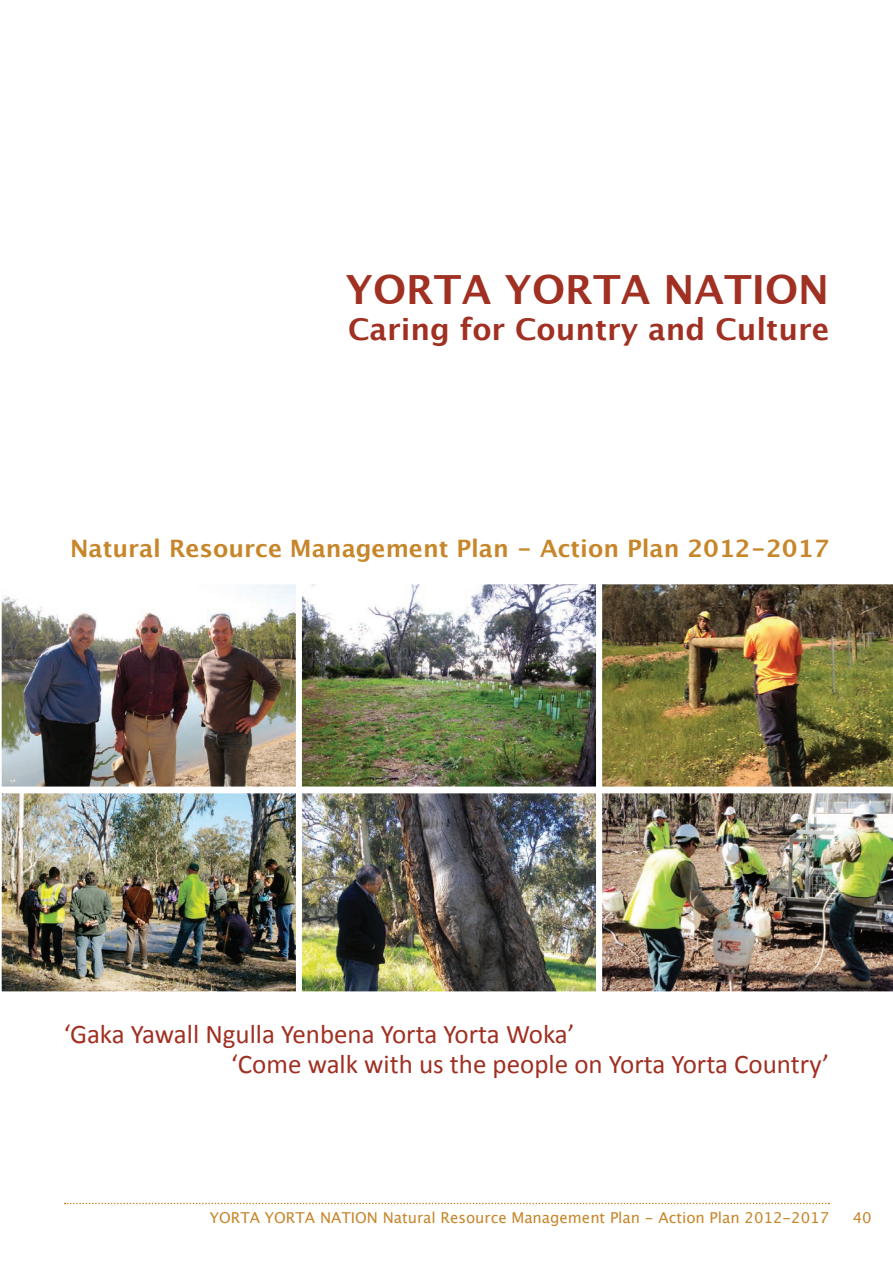
<style>
.page{position:relative;width:893px;height:1263px;background:#fff}
.page>*{position:absolute;margin:0;border:0;box-sizing:border-box;transform-origin:0 0}
.t1{font:700 40.2px "Lucida Grande";color:#a03022}
.t2{font:700 30px "Lucida Grande";color:#a03022}
.t3{font:27px/29.7px "Calibri";color:#a03022}
.t4{font:700 24px "Lucida Grande";color:#c7862a}
.t5{font:15px "Lucida Grande";color:#c7862a}
</style>
<div class="page">
<svg style="left:64px;top:1203px;width:765px;height:1px"></svg>
<img style="left:303px;top:585px;width:292px;height:405px">
<img style="left:1px;top:584px;width:295px;height:203px">
<img style="left:1px;top:793px;width:295px;height:199px">
<div style="left:296px;top:578px;width:306px;height:214px;border:6px solid #fff"></div>
<div style="left:296px;top:787px;width:306px;height:210px;border:6px solid #fff"></div>
<img style="left:596px;top:578px;width:297px;height:209px">
<img style="left:596px;top:787px;width:297px;height:210px">
<h1 class="t1" style="left:346px;top:257px;width:485px">YORTA YORTA NATION</h1>
<p class="t2" style="left:348px;top:305px;width:483px">Caring for Country and Culture</p>
<p class="t4" style="left:70px;top:529px;width:761px">Natural Resource Management Plan - Action Plan 2012-2017</p>
<p class="t3" style="left:231px;top:1018px;width:599px;text-indent:-167px">‘Gaka Yawall Ngulla Yenbena Yorta Yorta Woka’<br>‘Come walk with us the people on Yorta Yorta Country’</p>
<p class="t5" style="left:210px;top:1209px;width:621px">Yorta Yorta NATION Natural Resource Management Plan - Action Plan 2012-2017</p>
<p class="t5" style="left:853px;top:1209px;width:20px">40</p>
</div>
